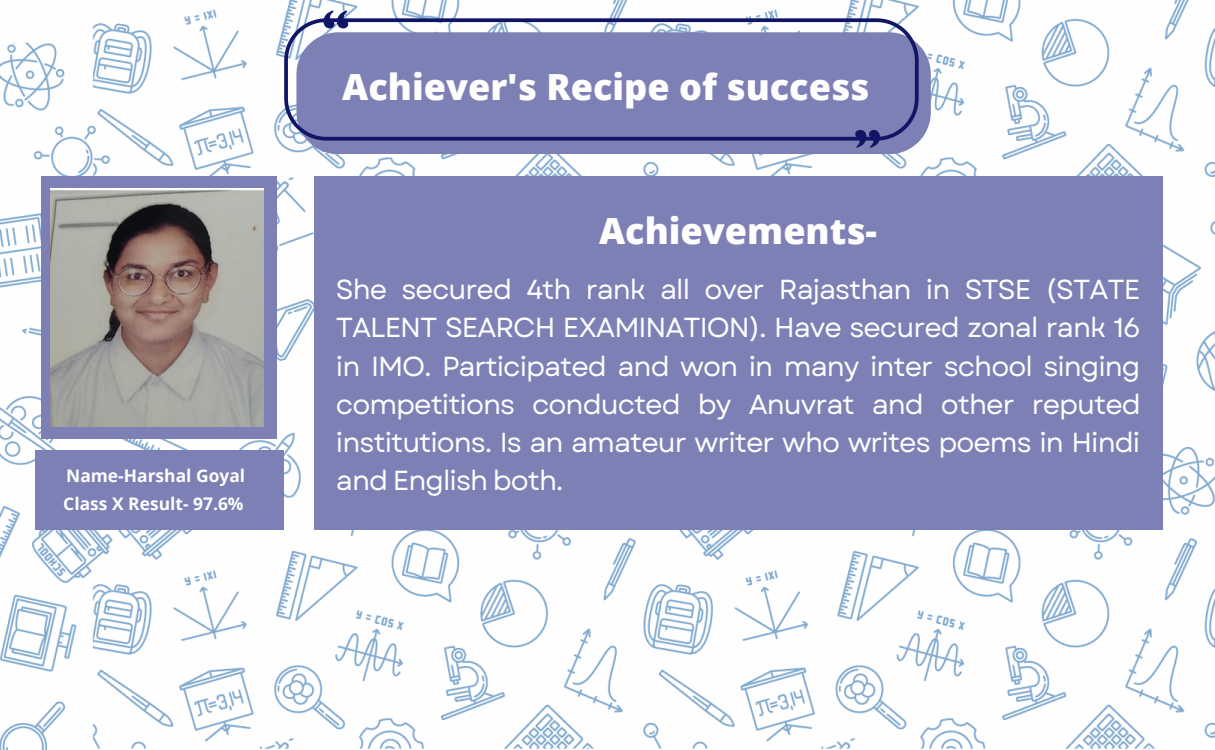
<style>
.page{position:relative;width:1215px;height:750px;background:#fff}
.page>*{position:absolute;margin:0;border:0;box-sizing:border-box;transform-origin:0 0}
.t1{font:800 36.1px "Open Sans";color:#fefefe}
.t2{font:27.5px/38.2px "Garet";letter-spacing:-.035em;color:#fefefe;text-align:justify}
.t3{font:700 17.4px/27.8px "Open Sans";color:#fefefe}
</style>
<div class="page">
<img style="left:0;top:0;width:1215px;height:750px">
<div style="left:296px;top:32px;width:635px;height:122px;background:#7d80b4;border-radius:42px"></div>
<svg style="left:284px;top:18px;width:635px;height:123px"></svg>
<svg style="left:323px;top:10px;width:25px;height:18px"></svg>
<svg style="left:855px;top:130px;width:25px;height:18px"></svg>
<div style="left:314px;top:176px;width:848px;height:354px;background:#7d80b4"></div>
<div style="left:41px;top:176px;width:236px;height:262px;background:#7d80b4"></div>
<img style="left:51px;top:188px;width:213px;height:238px">
<div style="left:35px;top:450px;width:248px;height:80px;background:#7d80b4"></div>
<p class="t3" style="left:63px;top:461px;width:183px">Name-Harshal Goyal<br>Class X Result- 97.6%</p>
<p class="t1" style="left:342px;top:62px;width:529px">Achiever's Recipe of success</p>
<p class="t1" style="left:599px;top:206px;width:279px">Achievements-</p>
<p class="t2" style="left:336px;top:271px;width:807px">She secured 4th rank all over Rajasthan in STSE (STATE TALENT SEARCH EXAMINATION). Have secured zonal rank 16 in IMO. Participated and won in many inter school singing competitions conducted by Anuvrat and other reputed institutions. Is an amateur writer who writes poems in Hindi and English both.</p>
</div>
